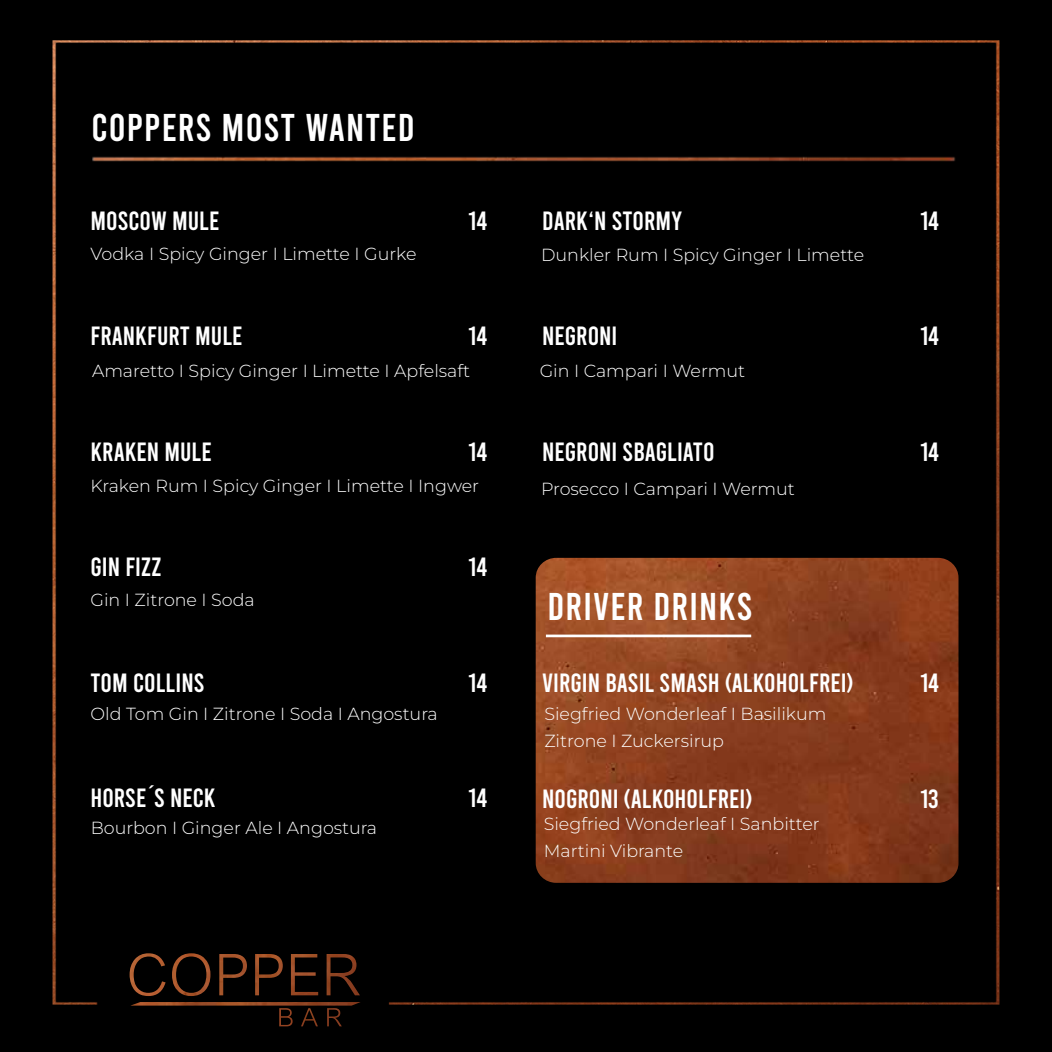
<style>
.page{position:relative;width:1052px;height:1052px;background:#000}
.page>*{position:absolute;margin:0;border:0;box-sizing:border-box;transform-origin:0 0}
.t1{font:38.5px "Bebas";letter-spacing:.03em;color:#fff}
.t2{font:26.25px "Bebas";color:#fff}
.t3{font:100 17.5px/26.2px "Montserrat";color:#fff}
.s1{font-family:"Myriad Pro"}
</style>
<div class="page">
<img style="left:52px;top:40px;width:948px;height:987px">
<img style="left:536px;top:558px;width:422px;height:325px">
<hr style="left:546px;top:634px;width:205px;height:3px;background:#fff">
<img style="left:130px;top:953px;width:231px;height:73px">
<img style="left:53px;top:147px;width:947px;height:34px">
<h1 class="t1" style="left:91px;top:108px;width:325px">COPPERS MOST WANTED</h1>
<h2 class="t2" style="left:90px;top:207px;width:130px">MOSCOW MULE</h2>
<h2 class="t2" style="left:468px;top:207px;width:20px">14</h2>
<h2 class="t2" style="left:542px;top:208px;width:142px">DARK‘N STORMY</h2>
<h2 class="t2" style="left:920px;top:208px;width:20px">14</h2>
<p class="t3" style="left:90px;top:240px;width:328px">Vodka I Spicy Ginger I Limette I Gurke</p>
<p class="t3" style="left:541px;top:241px;width:325px">Dunkler Rum I Spicy Ginger I Limette</p>
<h2 class="t2" style="left:90px;top:323px;width:154px">FRANKFURT MULE</h2>
<h2 class="t2" style="left:468px;top:323px;width:20px">14</h2>
<h2 class="t2" style="left:542px;top:323px;width:77px">NEGRONI</h2>
<h2 class="t2" style="left:920px;top:323px;width:20px">14</h2>
<p class="t3" style="left:92px;top:357px;width:380px">Amaretto I Spicy Ginger I Limette I Apfelsaft</p>
<p class="t3" style="left:539px;top:358px;width:207px">Gin I Campari I Wermut</p>
<h2 class="t2" style="left:90px;top:438px;width:123px">KRAKEN MULE</h2>
<h2 class="t2" style="left:468px;top:438px;width:20px">14</h2>
<h2 class="t2" style="left:542px;top:439px;width:174px">NEGRONI SBAGLIATO</h2>
<h2 class="t2" style="left:920px;top:439px;width:20px">14</h2>
<p class="t3" style="left:90px;top:472px;width:390px">Kraken Rum I Spicy Ginger I Limette I Ingwer</p>
<p class="t3" style="left:541px;top:475px;width:255px">Prosecco I Campari I Wermut</p>
<h2 class="t2" style="left:90px;top:554px;width:72px">GIN FIZZ</h2>
<h2 class="t2" style="left:468px;top:554px;width:20px">14</h2>
<p class="t3" style="left:90px;top:586px;width:166px">Gin I Zitrone I Soda</p>
<h1 class="t1" style="left:547px;top:587px;width:206px">DRIVER DRINKS</h1>
<h2 class="t2" style="left:90px;top:669px;width:115px">TOM COLLINS</h2>
<h2 class="t2" style="left:468px;top:669px;width:20px">14</h2>
<h2 class="t2" style="left:542px;top:670px;width:312px">VIRGIN BASIL SMASH (ALKOHOLFREI)</h2>
<h2 class="t2" style="left:920px;top:670px;width:20px">14</h2>
<p class="t3" style="left:90px;top:700px;width:349px">Old Tom Gin I Zitrone I Soda I Angostura</p>
<p class="t3" style="left:544px;top:700px;width:284px">Siegfried Wonderleaf I Basilikum<br>Zitrone I Zuckersirup</p>
<h2 class="t2" style="left:90px;top:785px;width:127px">HORSE<span class="s1">´</span>S NECK</h2>
<h2 class="t2" style="left:468px;top:785px;width:20px">14</h2>
<h2 class="t2" style="left:542px;top:785px;width:211px">NOGRONI (ALKOHOLFREI)</h2>
<h2 class="t2" style="left:920px;top:785px;width:20px">13</h2>
<p class="t3" style="left:91px;top:814px;width:288px">Bourbon I Ginger Ale I Angostura</p>
<p class="t3" style="left:544px;top:810px;width:277px">Siegfried Wonderleaf I Sanbitter<br>Martini Vibrante</p>
</div>
